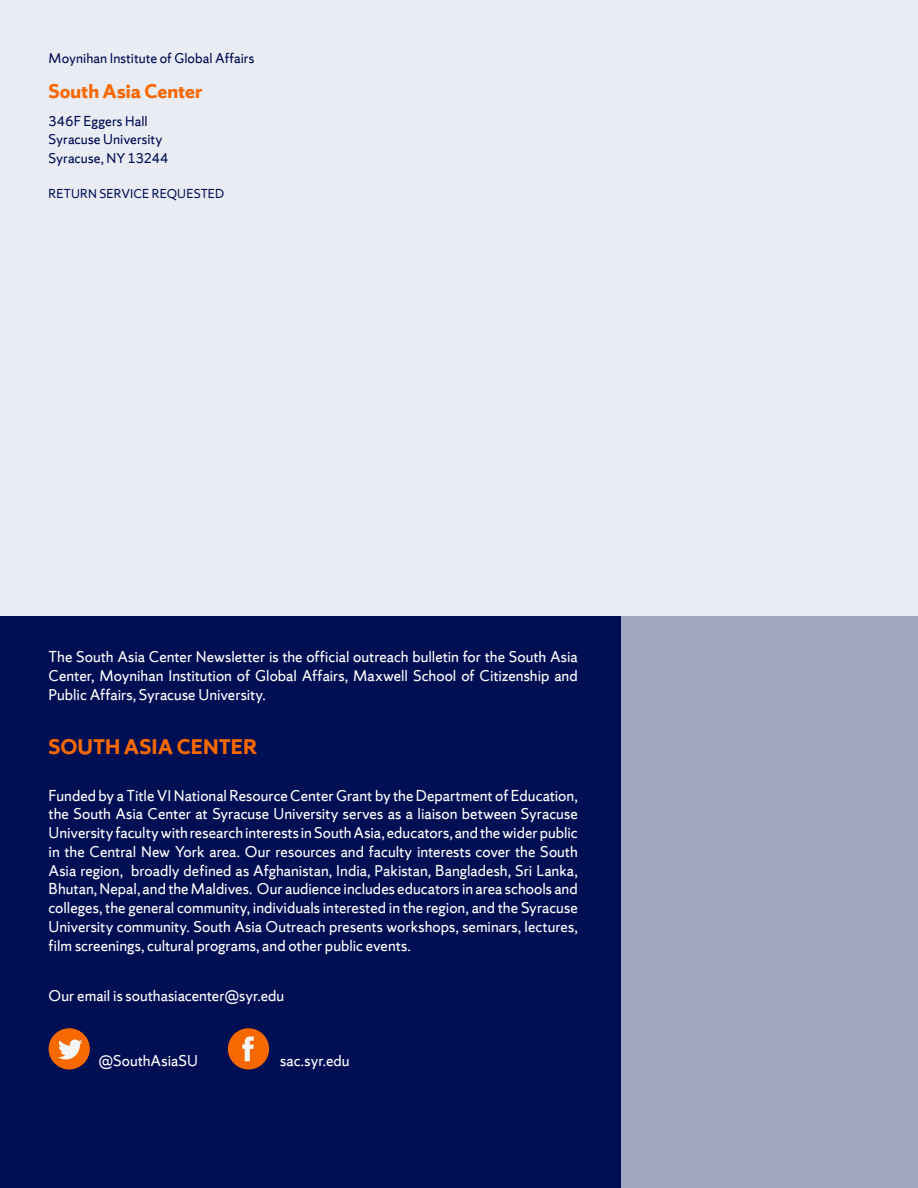
<style>
.page{position:relative;width:918px;height:1188px;background:#eaecf4}
.page>*{position:absolute;margin:0;border:0;box-sizing:border-box;transform-origin:0 0}
.Heading_1{font:700 22.5px "Sherman Sans";letter-spacing:-.005em;color:#f76900}
.Body_Text{font:700 21px "Sherman Sans";color:#f76900}
.Body_Text-2{font:16.5px/18.8px "Sherman Sans";color:#fff;text-align:justify}
.Body_Text-3{font:15px "Sherman Sans";color:#000e54}
.Body_Text-4{font:13.5px "Sherman Sans";letter-spacing:.01em;color:#000e54}
</style>
<div class="page">
<div style="left:599px;top:617px;width:319px;height:571px;background:#a0a7be"></div>
<div style="left:0;top:617px;width:621px;height:571px;background:#000e54"></div>
<div style="left:228px;top:1028px;width:41px;height:41px;background:#f76900;border-radius:50%"></div>
<svg style="left:242px;top:1037px;width:12px;height:24px"></svg>
<div style="left:49px;top:1028px;width:41px;height:42px;background:#f76900;border-radius:50%"></div>
<svg style="left:58px;top:1039px;width:24px;height:20px"></svg>
<p class="Body_Text-3" style="left:49px;top:49px;width:207px">Moynihan Institute of Global Affairs</p>
<p class="Body_Text" style="left:49px;top:78px;width:155px">South Asia Center</p>
<p class="Body_Text-3" style="left:49px;top:112px;width:101px">346F Eggers Hall</p>
<p class="Body_Text-3" style="left:49px;top:131px;width:116px">Syracuse University</p>
<p class="Body_Text-3" style="left:49px;top:149px;width:121px">Syracuse, NY 13244</p>
<p class="Body_Text-4" style="left:49px;top:185px;width:177px">RETURN SERVICE REQUESTED</p>
<p class="Body_Text-2" style="left:49px;top:647px;width:531px;line-height:19.2px">The South Asia Center Newsletter is the official outreach bulletin for the South Asia Center, Moynihan Institution of Global Affairs, Maxwell School of Citizenship and Public Affairs, Syracuse University.</p>
<h1 class="Heading_1" style="left:49px;top:733px;width:210px">SOUTH ASIA CENTER</h1>
<p class="Body_Text-2" style="left:49px;top:786px;width:531px">Funded by a Title VI National Resource Center Grant by the Department of Education, the South Asia Center at Syracuse University serves as a liaison between Syracuse University faculty with research interests in South Asia, educators, and the wider public in the Central New York area. Our resources and faculty interests cover the South Asia region, broadly defined as Afghanistan, India, Pakistan, Bangladesh, Sri Lanka, Bhutan, Nepal, and the Maldives. Our audience includes educators in area schools and colleges, the general community, individuals interested in the region, and the Syracuse University community. South Asia Outreach presents workshops, seminars, lectures, film screenings, cultural programs, and other public events.</p>
<p class="Body_Text-2" style="left:49px;top:986px;width:237px">Our email is southasiacenter@syr.edu</p>
<p class="Body_Text-2" style="left:99px;top:1051px;width:101px">@SouthAsiaSU</p>
<p class="Body_Text-2" style="left:280px;top:1051px;width:71px">sac.syr.edu</p>
</div>
